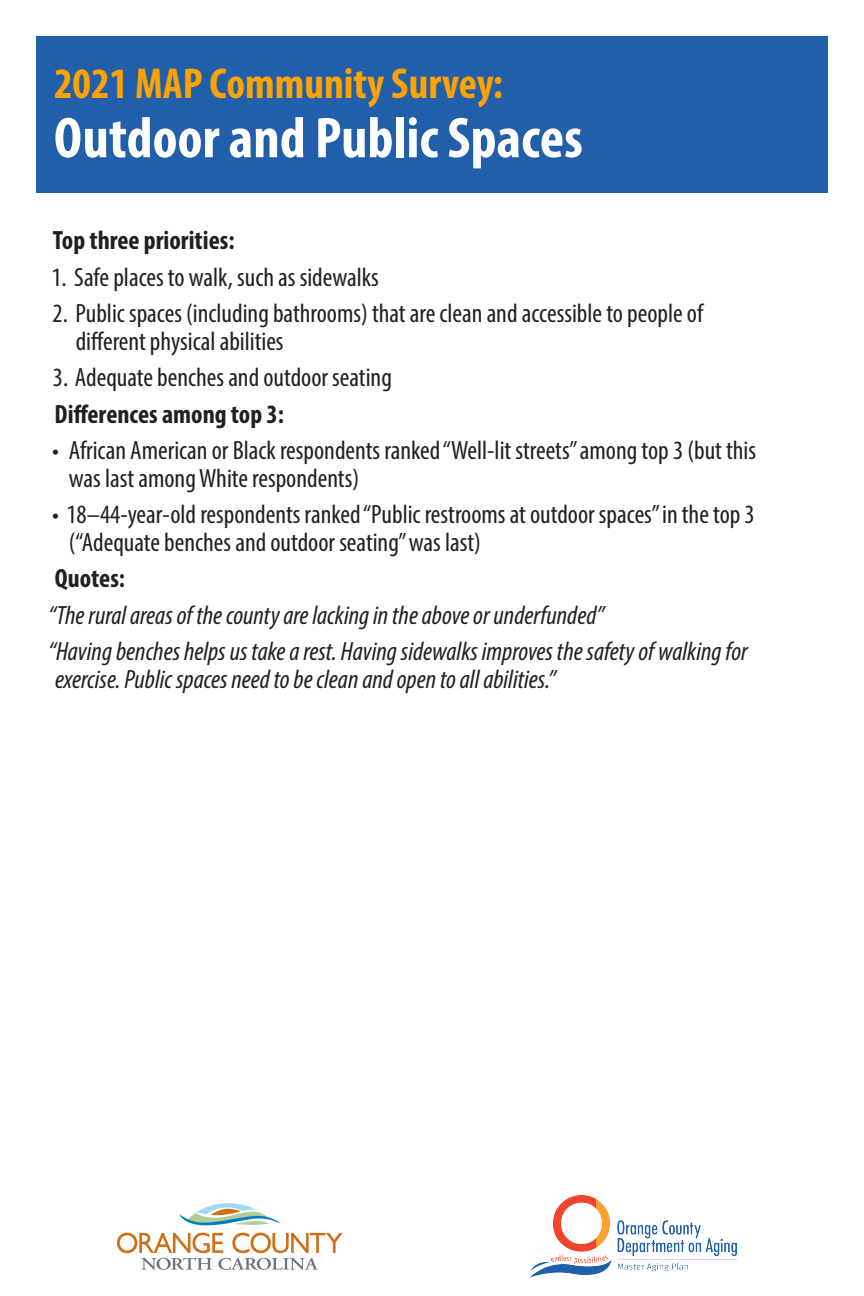
<style>
.page{position:relative;width:864px;height:1296px;background:#fff}
.page>*{position:absolute;margin:0;border:0;box-sizing:border-box;transform-origin:0 0}
.t1{font:700 condensed 58px "Myriad Pro";color:#fff}
.t2{font:700 condensed 43.5px "Myriad Pro";color:#ffa300}
.t3{font:condensed 26.5px/27.5px "Myriad Pro";color:#231f20}
.t4{font:italic condensed 26.5px/36.5px "Myriad Pro";color:#231f20}
.t5{font:700 condensed 26.5px "Myriad Pro";color:#231f20}
</style>
<div class="page">
<div style="left:36px;top:36px;width:792px;height:157px;background:#215fab"></div>
<img style="left:529px;top:1195px;width:208px;height:83px">
<svg style="left:179px;top:1203px;width:102px;height:23px"></svg>
<svg style="left:117px;top:1233px;width:226px;height:37px"></svg>
<h2 class="t2" style="left:54px;top:56px;width:451px">2021 MAP Community Survey:</h2>
<h1 class="t1" style="left:54px;top:102px;width:530px">Outdoor and Public Spaces</h1>
<p class="t5" style="left:53px;top:224px;width:183px">Top three priorities:</p>
<p class="t3" style="left:51px;top:263px;width:329px">1. Safe places to walk, such as sidewalks</p>
<p class="t3" style="left:76px;top:300px;width:629px;text-indent:-23px">2. Public spaces (including bathrooms) that are clean and accessible to people of different physical abilities</p>
<p class="t3" style="left:53px;top:364px;width:341px">3. Adequate benches and outdoor seating</p>
<p class="t5" style="left:55px;top:397px;width:231px">Differences among top 3:</p>
<p class="t3" style="left:69px;top:437px;width:689px;text-indent:-17px">• African American or Black respondents ranked “Well-lit streets” among top 3 (but this was last among White respondents)</p>
<p class="t3" style="left:69px;top:501px;width:688px;text-indent:-17px">• 18–44-year-old respondents ranked “Public restrooms at outdoor spaces” in the top 3 (“Adequate benches and outdoor seating” was last)</p>
<p class="t5" style="left:55px;top:562px;width:72px">Quotes:</p>
<p class="t4" style="left:48px;top:597px;width:701px">“The rural areas of the county are lacking in the above or underfunded”<br>“Having benches helps us take a rest. Having sidewalks improves the safety of walking for</p>
<p class="t4" style="left:55px;top:661px;width:502px">exercise. Public spaces need to be clean and open to all abilities.”</p>
</div>
